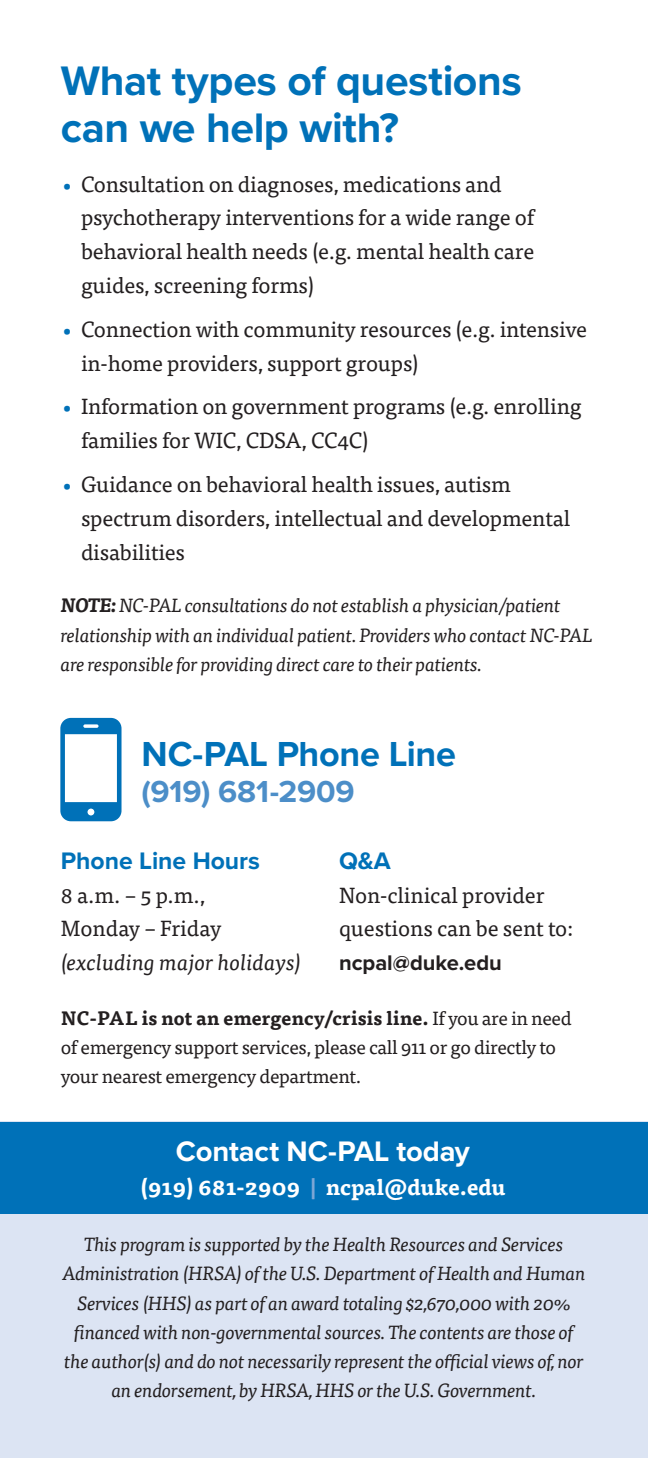
<style>
.page{position:relative;width:648px;height:1458px;background:#fff}
.page>*{position:absolute;margin:0;border:0;box-sizing:border-box;transform-origin:0 0}
.Heading_2{font:700 42.75px/47.2px "Proxima Nova";letter-spacing:-.01em;color:#0071b8}
.t1{font:700 36px "Proxima Nova";letter-spacing:-.01em;color:#0071b8}
.t2{font:700 31.5px "Proxima Nova";color:#4c8ec8}
.Heading_3{font:700 29.25px "Proxima Nova";letter-spacing:-.005em;color:#fff}
.Heading_5{font:700 24.75px "Proxima Nova";color:#0071b8}
.t3{font:22.05px/33.8px "Tisa Pro";letter-spacing:-.01em;color:#231f20}
.t4{font:700 22.05px "Tisa Pro";letter-spacing:.005em;color:#fff}
.Small{font:italic 19.12px/29.2px "Tisa Pro";letter-spacing:-.02em;color:#231f20}
.t5{font:19.12px/29.2px "Tisa Pro";letter-spacing:-.02em;color:#231f20}
.s1{color:#0071b8}
.s2{font-weight:700}
.s3{font-style:italic}
.s4{font-family:"Proxima Nova";font-weight:700}
.s5{color:#7ea7d6}
</style>
<div class="page">
<div style="left:0;top:1122px;width:648px;height:336px;background:#dce4f3"></div>
<svg style="left:60px;top:718px;width:62px;height:103px"></svg>
<div style="left:0;top:1122px;width:648px;height:91px;background:#0071b8"></div>
<p class="Heading_2" style="left:61px;top:58px;width:463px">What types of questions can we help with?</p>
<p class="t3" style="left:81px;top:166px;width:455px;text-indent:-20px"><span class="s1">•</span> Consultation on diagnoses, medications and psychotherapy interventions for a wide range of behavioral health needs (e.g. mental health care guides, screening forms)</p>
<p class="t3" style="left:81px;top:311px;width:508px;text-indent:-20px"><span class="s1">•</span> Connection with community resources (e.g. intensive in-home providers, support groups)</p>
<p class="t3" style="left:81px;top:389px;width:502px;text-indent:-20px"><span class="s1">•</span> Information on government programs (e.g. enrolling families for WIC, CDSA, CC4C)</p>
<p class="t3" style="left:81px;top:466px;width:491px;text-indent:-20px"><span class="s1">•</span> Guidance on behavioral health issues, autism spectrum disorders, intellectual and developmental disabilities</p>
<p class="Small" style="left:61px;top:590px;width:534px"><span class="s2">NOTE:</span> NC-PAL consultations do not establish a physician/patient relationship with an individual patient. Providers who contact NC-PAL are responsible for providing direct care to their patients.</p>
<p class="t1" style="left:142px;top:732px;width:316px">NC-PAL Phone Line</p>
<p class="t2" style="left:142px;top:773px;width:215px">(919) 681-2909</p>
<p class="Heading_5" style="left:61px;top:846px;width:201px">Phone Line Hours</p>
<p class="t3" style="left:61px;top:877px;width:242px">8 a.m. – 5 p.m.,<br>Monday – Friday <span class="s3">(excluding major holidays)</span></p>
<p class="Heading_5" style="left:339px;top:846px;width:53px">Q&amp;A</p>
<p class="t3" style="left:339px;top:877px;width:236px">Non-clinical provider questions can be sent to: <span class="s4">ncpal@duke.edu</span></p>
<p class="t5" style="left:61px;top:1002px;width:512px"><span class="s2">NC-PAL is not an emergency/crisis line.</span> If you are in need of emergency support services, please call 911 or go directly to your nearest emergency department.</p>
<p class="Heading_3" style="left:176px;top:1134px;width:295px">Contact NC-PAL today</p>
<p class="t4" style="left:141px;top:1169px;width:366px">(919) 681-2909 <span class="s5">|</span> ncpal@duke.edu</p>
<p class="Small" style="left:62px;top:1229px;width:525px;text-align:center">This program is supported by the Health Resources and Services Administration (HRSA) of the U.S. Department of Health and Human Services (HHS) as part of an award totaling $2,670,000 with 20% financed with non-governmental sources. The contents are those of the author(s) and do not necessarily represent the official views of, nor an endorsement, by HRSA, HHS or the U.S. Government.</p>
</div>
